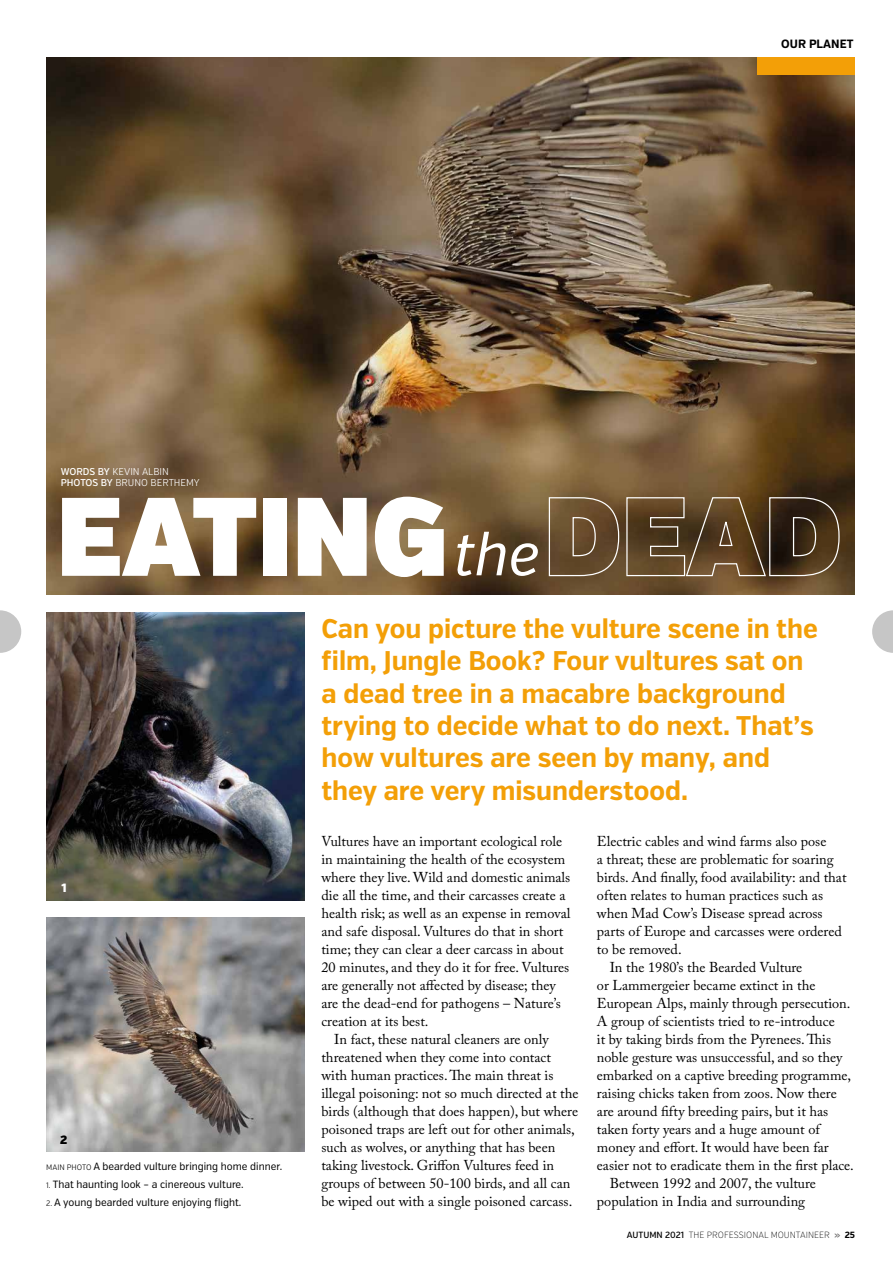
<style>
.page{position:relative;width:893px;height:1263px;background:#fff}
.page>*{position:absolute;margin:0;border:0;box-sizing:border-box;transform-origin:0 0}
.t1{font:111.3px "Verb Cond Ultra";color:#fff}
.t2{font:700 27px/32.4px "Verb Cond";color:#f39f07}
.t3{font:14.25px "Adobe Caslon Pro";color:#000}
.t4{font:700 12px "Verb Cond";color:#000}
.t5{font:900 12px "Verb Cond";color:#fff}
.t6{font:900 12px "Verb Cond";color:#000}
.t7{font:10.5px "Verb Cond";color:#000}
.t8{font:300 9.9px/10.5px "Verb Cond";color:#fff}
.t9{font:200 9px "Verb Cond";color:#000}
.s1{font-weight:500}
.s2{font-family:"Verb Cond";font-style:italic;font-size:59.7px}
.s3{font-size:111.15px}
.s4{font-weight:300;font-size:7.8px}
.s5{font-weight:600;color:#706f6f}
.s6{font-weight:700}
</style>
<div class="page">
<img style="left:46px;top:57px;width:808px;height:537px">
<img style="left:46px;top:612px;width:258px;height:288px">
<img style="left:46px;top:918px;width:258px;height:233px">
<div style="left:757px;top:57px;width:97px;height:17px;background:#f39f07"></div>
<svg style="left:872px;top:610px;width:21px;height:43px"></svg>
<svg style="left:0;top:610px;width:21px;height:43px"></svg>
<p class="t8" style="left:61px;top:466px;width:140px"><span class="s1">WORDS BY</span> KEVIN ALBIN<br><span class="s1">PHOTOS BY</span> BRUNO BERTHEMY</p>
<p class="t4" style="left:781px;top:36px;width:74px">OUR PLANET</p>
<h1 class="t1" style="left:56px;top:469px;width:787px">EATING<span class="s2">the</span><span class="s3">DEAD</span></h1>
<p class="t5" style="left:61px;top:881px;width:7px">1</p>
<p class="t6" style="left:60px;top:1133px;width:9px">2</p>
<p class="t7" style="left:46px;top:1160px;width:238px"><span class="s4">MAIN PHOTO</span> A bearded vulture bringing home dinner.</p>
<p class="t7" style="left:46px;top:1178px;width:199px"><span class="s4">1.</span> That haunting look – a cinereous vulture.</p>
<p class="t7" style="left:46px;top:1196px;width:197px"><span class="s4">2.</span> A young bearded vulture enjoying flight.</p>
<h2 class="t2" style="left:321px;top:613px;width:498px">Can you picture the vulture scene in the film, Jungle Book? Four vultures sat on a dead tree in a macabre background trying to decide what to do next. That’s how vultures are seen by many, and they are very misunderstood.</h2>
<p class="t3" style="left:321px;top:833px;width:242px">Vultures have an important ecological role</p>
<p class="t3" style="left:321px;top:851px;width:245px">in maintaining the health of the ecosystem</p>
<p class="t3" style="left:321px;top:869px;width:250px">where they live. Wild and domestic animals</p>
<p class="t3" style="left:321px;top:887px;width:246px">die all the time, and their carcasses create a</p>
<p class="t3" style="left:321px;top:905px;width:251px">health risk; as well as an expense in removal</p>
<p class="t3" style="left:321px;top:923px;width:244px">and safe disposal. Vultures do that in short</p>
<p class="t3" style="left:321px;top:941px;width:244px">time; they can clear a deer carcass in about</p>
<p class="t3" style="left:321px;top:959px;width:249px">20 minutes, and they do it for free. Vultures</p>
<p class="t3" style="left:321px;top:977px;width:236px">are generally not affected by disease; they</p>
<p class="t3" style="left:321px;top:995px;width:241px">are the dead-end for pathogens – Nature’s</p>
<p class="t3" style="left:321px;top:1013px;width:109px">creation at its best.</p>
<p class="t3" style="left:334px;top:1031px;width:216px">In fact, these natural cleaners are only</p>
<p class="t3" style="left:321px;top:1049px;width:231px">threatened when they come into contact</p>
<p class="t3" style="left:321px;top:1067px;width:234px">with human practices. The main threat is</p>
<p class="t3" style="left:321px;top:1085px;width:259px">illegal poisoning: not so much directed at the</p>
<p class="t3" style="left:321px;top:1103px;width:258px">birds (although that does happen), but where</p>
<p class="t3" style="left:321px;top:1121px;width:255px">poisoned traps are left out for other animals,</p>
<p class="t3" style="left:321px;top:1139px;width:235px">such as wolves, or anything that has been</p>
<p class="t3" style="left:321px;top:1157px;width:234px">taking livestock. Griffon Vultures feed in</p>
<p class="t3" style="left:321px;top:1175px;width:250px">groups of between 50-100 birds, and all can</p>
<p class="t3" style="left:321px;top:1193px;width:252px">be wiped out with a single poisoned carcass.</p>
<p class="t3" style="left:597px;top:833px;width:231px">Electric cables and wind farms also pose</p>
<p class="t3" style="left:597px;top:851px;width:238px">a threat; these are problematic for soaring</p>
<p class="t3" style="left:597px;top:869px;width:251px">birds. And finally, food availability: and that</p>
<p class="t3" style="left:597px;top:887px;width:228px">often relates to human practices such as</p>
<p class="t3" style="left:597px;top:905px;width:227px">when Mad Cow’s Disease spread across</p>
<p class="t3" style="left:597px;top:923px;width:246px">parts of Europe and carcasses were ordered</p>
<p class="t3" style="left:597px;top:941px;width:86px">to be removed.</p>
<p class="t3" style="left:610px;top:959px;width:194px">In the 1980’s the Bearded Vulture</p>
<p class="t3" style="left:597px;top:977px;width:220px">or Lammergeier became extinct in the</p>
<p class="t3" style="left:597px;top:995px;width:255px">European Alps, mainly through persecution.</p>
<p class="t3" style="left:597px;top:1013px;width:239px">A group of scientists tried to re-introduce</p>
<p class="t3" style="left:597px;top:1031px;width:236px">it by taking birds from the Pyrenees. This</p>
<p class="t3" style="left:597px;top:1049px;width:247px">noble gesture was unsuccessful, and so they</p>
<p class="t3" style="left:597px;top:1067px;width:256px">embarked on a captive breeding programme,</p>
<p class="t3" style="left:597px;top:1085px;width:241px">raising chicks taken from zoos. Now there</p>
<p class="t3" style="left:597px;top:1103px;width:233px">are around fifty breeding pairs, but it has</p>
<p class="t3" style="left:597px;top:1121px;width:224px">taken forty years and a huge amount of</p>
<p class="t3" style="left:597px;top:1139px;width:233px">money and effort. It would have been far</p>
<p class="t3" style="left:597px;top:1157px;width:258px">easier not to eradicate them in the first place.</p>
<p class="t3" style="left:610px;top:1175px;width:208px">Between 1992 and 2007, the vulture</p>
<p class="t3" style="left:597px;top:1193px;width:210px">population in India and surrounding</p>
<p class="t9" style="left:627px;top:1229px;width:230px"><span class="s1">AUTUMN 2021</span> THE PROFESSIONAL MOUNTAINEER <span class="s5">»</span> <span class="s6">25</span></p>
</div>
